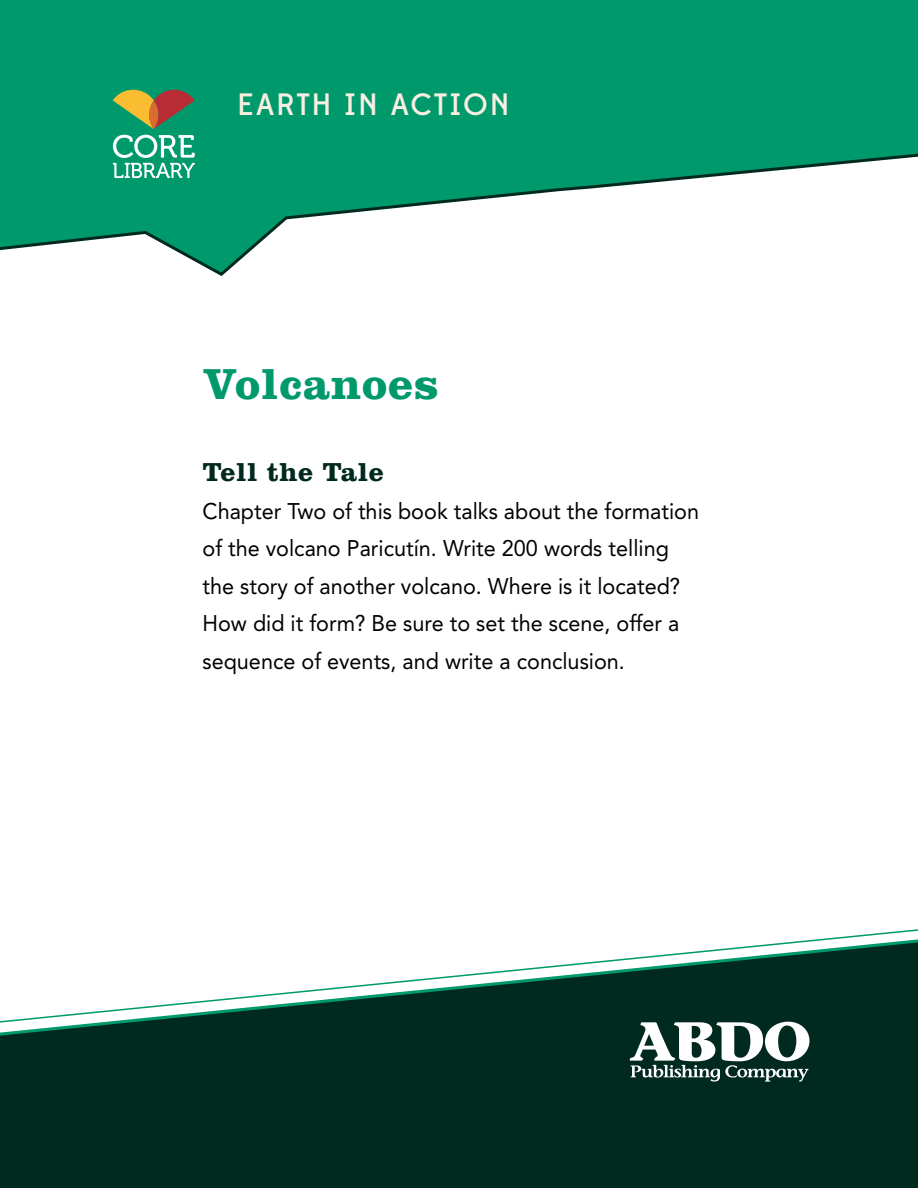
<style>
.page{position:relative;width:918px;height:1188px;background:#fff}
.page>*{position:absolute;margin:0;border:0;box-sizing:border-box;transform-origin:0 0}
.t1{font:700 45px "Clarendon";letter-spacing:.02em;color:#00996b}
.t2{font:500 30.9px "Edmondsans";letter-spacing:.06em;color:#f8eee1}
.t3{font:700 27px "Clarendon";letter-spacing:.02em;color:#002a1f}
.t4{font:22.5px/37.5px "Avenir LT Std";color:#000;scale:.96 1}
</style>
<div class="page">
<svg style="left:0;top:0;width:918px;height:276px"></svg>
<div style="left:0;top:1033px;width:918px;height:155px;background:#002a1f"></div>
<svg style="left:0;top:929px;width:918px;height:104px"></svg>
<svg style="left:113px;top:135px;width:82px;height:43px"></svg>
<svg style="left:113px;top:86px;width:82px;height:43px;background:#6d864e"></svg>
<svg style="left:630px;top:1022px;width:179px;height:60px"></svg>
<h2 class="t2" style="left:237px;top:86px;width:274px">EARTH IN ACTION</h2>
<h1 class="t1" style="left:202px;top:357px;width:238px">Volcanoes</h1>
<p class="t3" style="left:202px;top:456px;width:183px">Tell the Tale</p>
<p class="t4" style="left:202px;top:492px;width:519px">Chapter Two of this book talks about the formation of the volcano Paricutín. Write 200 words telling the story of another volcano. Where is it located?<br>How did it form? Be sure to set the scene, offer a sequence of events, and write a conclusion.</p>
</div>
